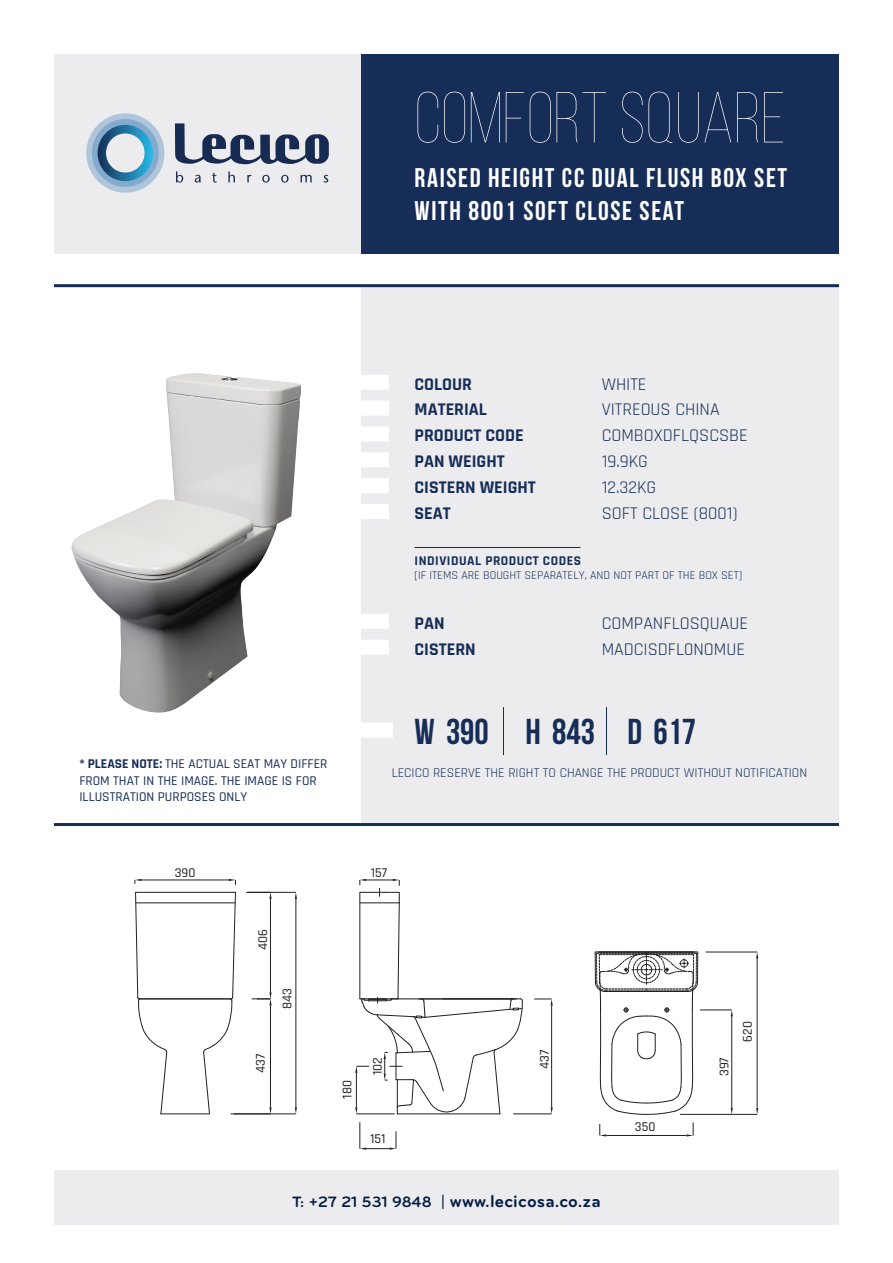
<style>
.page{position:relative;width:893px;height:1263px;background:#fff}
.page>*{position:absolute;margin:0;border:0;box-sizing:border-box;transform-origin:0 0}
.t1{font:100 72px "Bebas Neue";color:#fff}
.t2{font:36px "Bebas Neue";color:#162e57}
.t3{font:27px/32.4px "Bebas Neue";letter-spacing:.06em;color:#fff}
.t4{font:18px "Rajdhani";color:#162e57}
.t5{font:700 18px "Rajdhani";color:#162e57}
.t6{font:700 18px "Bryant";letter-spacing:.01em;color:#041e44}
.t7{font:500 13.5px/16.2px "Rajdhani";color:#162e57}
.t8{font:13.5px "Rajdhani";color:#162e57}
.t9{font:500 13.5px "Rajdhani";color:#231f20}
.t10{font:700 13.5px "Rajdhani";letter-spacing:.04em;color:#162e57}
.t11{font:12px "Rajdhani";color:#162e57}
.s1{font-weight:700}
.s2{font-weight:100;font-size:67.5px}
.s3{font-size:15.6px}
</style>
<div class="page">
<div style="left:54px;top:54px;width:307px;height:200px;background:#ececee"></div>
<div style="left:362px;top:284px;width:477px;height:539px;background:#ececee"></div>
<div style="left:54px;top:1170px;width:785px;height:55px;background:#ececee"></div>
<div style="left:361px;top:54px;width:478px;height:200px;background:#162e57"></div>
<hr style="left:54px;top:284px;width:785px;height:3px;background:#162e57">
<hr style="left:54px;top:823px;width:785px;height:3px;background:#162e57">
<div style="left:355px;top:722px;width:38px;height:15px;background:#fff"></div>
<div style="left:347px;top:375px;width:42px;height:15px;background:#fff"></div>
<div style="left:347px;top:401px;width:42px;height:15px;background:#fff"></div>
<div style="left:347px;top:426px;width:42px;height:15px;background:#fff"></div>
<div style="left:347px;top:452px;width:42px;height:15px;background:#fff"></div>
<div style="left:347px;top:478px;width:42px;height:15px;background:#fff"></div>
<div style="left:347px;top:504px;width:42px;height:15px;background:#fff"></div>
<hr style="left:415px;top:547px;width:165px;height:1px;background:#162e57">
<div style="left:347px;top:614px;width:42px;height:15px;background:#fff"></div>
<div style="left:347px;top:640px;width:42px;height:15px;background:#fff"></div>
<hr style="left:606px;top:1135px;width:80px;height:1px;background:#231f20">
<svg style="left:599px;top:1124px;width:7px;height:12px"></svg>
<svg style="left:686px;top:1122px;width:8px;height:14px"></svg>
<hr style="left:646px;top:951px;width:52px;height:1px;background:#231f20">
<hr style="left:595px;top:951px;width:51px;height:1px;background:#231f20">
<hr style="left:700px;top:1010px;width:32px;height:1px;background:#231f20">
<hr style="left:731px;top:1016px;width:1px;height:92px;background:#231f20">
<svg style="left:731px;top:1108px;width:2px;height:6px"></svg>
<hr style="left:706px;top:952px;width:51px;height:1px;background:#231f20">
<hr style="left:680px;top:1114px;width:77px;height:1px;background:#231f20">
<svg style="left:756px;top:952px;width:2px;height:6px"></svg>
<svg style="left:756px;top:1108px;width:2px;height:6px"></svg>
<svg style="left:594px;top:952px;width:105px;height:163px"></svg>
<hr style="left:248px;top:892px;width:48px;height:1px;background:#231f20">
<hr style="left:234px;top:1113px;width:62px;height:1px;background:#231f20">
<hr style="left:296px;top:899px;width:1px;height:208px;background:#231f20">
<svg style="left:295px;top:892px;width:2px;height:7px"></svg>
<svg style="left:295px;top:1107px;width:2px;height:7px"></svg>
<hr style="left:270px;top:1005px;width:1px;height:102px;background:#231f20">
<svg style="left:269px;top:1107px;width:3px;height:7px"></svg>
<hr style="left:141px;top:880px;width:88px;height:1px;background:#231f20">
<svg style="left:229px;top:879px;width:7px;height:6px"></svg>
<svg style="left:135px;top:879px;width:6px;height:5px"></svg>
<hr style="left:270px;top:899px;width:1px;height:93px;background:#231f20">
<svg style="left:246px;top:892px;width:26px;height:7px"></svg>
<svg style="left:252px;top:992px;width:20px;height:13px"></svg>
<svg style="left:135px;top:891px;width:101px;height:224px"></svg>
<hr style="left:513px;top:1113px;width:39px;height:1px;background:#231f20">
<hr style="left:551px;top:1005px;width:1px;height:102px;background:#231f20">
<svg style="left:534px;top:999px;width:19px;height:6px"></svg>
<svg style="left:551px;top:1107px;width:2px;height:7px"></svg>
<svg style="left:360px;top:1122px;width:37px;height:28px"></svg>
<svg style="left:355px;top:879px;width:168px;height:236px"></svg>
<hr style="left:757px;top:958px;width:1px;height:149px;background:#231f20">
<img style="left:71px;top:373px;width:230px;height:340px">
<svg style="left:175px;top:123px;width:154px;height:60px"></svg>
<svg style="left:86px;top:113px;width:78px;height:80px"></svg>
<h1 class="t1" style="left:415px;top:80px;width:373px">COMFORT SQUARE</h1>
<h3 class="t3" style="left:415px;top:162px;width:374px">RAISED HEIGHT CC DUAL FLUSH BOX SET<br>WITH 8001 SOFT CLOSE SEAT</h3>
<p class="t5" style="left:415px;top:373px;width:59px">COLOUR</p>
<p class="t4" style="left:602px;top:374px;width:46px">WHITE</p>
<p class="t5" style="left:415px;top:399px;width:74px">MATERIAL</p>
<p class="t4" style="left:602px;top:399px;width:119px">VITREOUS CHINA</p>
<p class="t5" style="left:415px;top:425px;width:111px">PRODUCT CODE</p>
<p class="t4" style="left:602px;top:425px;width:147px">COMBOXDFLQSCSBE</p>
<p class="t5" style="left:415px;top:450px;width:92px">PAN WEIGHT</p>
<p class="t4" style="left:602px;top:451px;width:48px">19.9KG</p>
<p class="t5" style="left:415px;top:476px;width:123px">CISTERN WEIGHT</p>
<p class="t4" style="left:602px;top:477px;width:56px">12.32KG</p>
<p class="t5" style="left:415px;top:502px;width:38px">SEAT</p>
<p class="t4" style="left:602px;top:503px;width:137px">SOFT CLOSE (8001)</p>
<p class="t10" style="left:415px;top:552px;width:168px">INDIVIDUAL PRODUCT CODES</p>
<p class="t11" style="left:415px;top:569px;width:329px">[IF ITEMS ARE BOUGHT SEPARATELY, AND NOT PART OF THE BOX SET]</p>
<p class="t5" style="left:415px;top:612px;width:32px">PAN</p>
<p class="t4" style="left:602px;top:613px;width:148px">COMPANFLOSQUAUE</p>
<p class="t5" style="left:415px;top:638px;width:63px">CISTERN</p>
<p class="t4" style="left:602px;top:638px;width:145px">MADCISDFL0NOMUE</p>
<p class="t7" style="left:79px;top:756px;width:250px"><span class="s1">* PLEASE NOTE:</span> THE ACTUAL SEAT MAY DIFFER<br>FROM THAT IN THE IMAGE. THE IMAGE IS FOR<br>ILLUSTRATION PURPOSES ONLY</p>
<p class="t9" style="left:175px;top:865px;width:22px">390</p>
<p class="t9" style="left:255px;top:950px;width:22px;rotate:-90deg">406</p>
<p class="t9" style="left:279px;top:1009px;width:22px;rotate:-90deg">843</p>
<h2 class="t2" style="left:415px;top:712px;width:283px">W 390 <span class="s2">|</span> H 843 <span class="s2">|</span> D 617</h2>
<p class="t8" style="left:392px;top:765px;width:417px">LECICO RESERVE THE RIGHT TO CHANGE THE PRODUCT WITHOUT NOTIFICATION</p>
<p class="t9" style="left:371px;top:865px;width:18px">157</p>
<p class="t9" style="left:740px;top:1041px;width:22px;rotate:-90deg">620</p>
<p class="t9" style="left:253px;top:1073px;width:21px;rotate:-90deg">437</p>
<p class="t9" style="left:537px;top:1069px;width:21px;rotate:-90deg">437</p>
<p class="t9" style="left:370px;top:1075px;width:19px;rotate:-90deg">102</p>
<p class="t9" style="left:339px;top:1098px;width:20px;rotate:-90deg">180</p>
<p class="t9" style="left:370px;top:1131px;width:17px">151</p>
<p class="t6" style="left:292px;top:1190px;width:310px"><span class="s3">T: +27 21 531 9848 |</span> www.lecicosa.co.za</p>
<p class="t9" style="left:635px;top:1119px;width:22px">350</p>
<p class="t9" style="left:716px;top:1076px;width:20px;rotate:-90deg">397</p>
</div>
